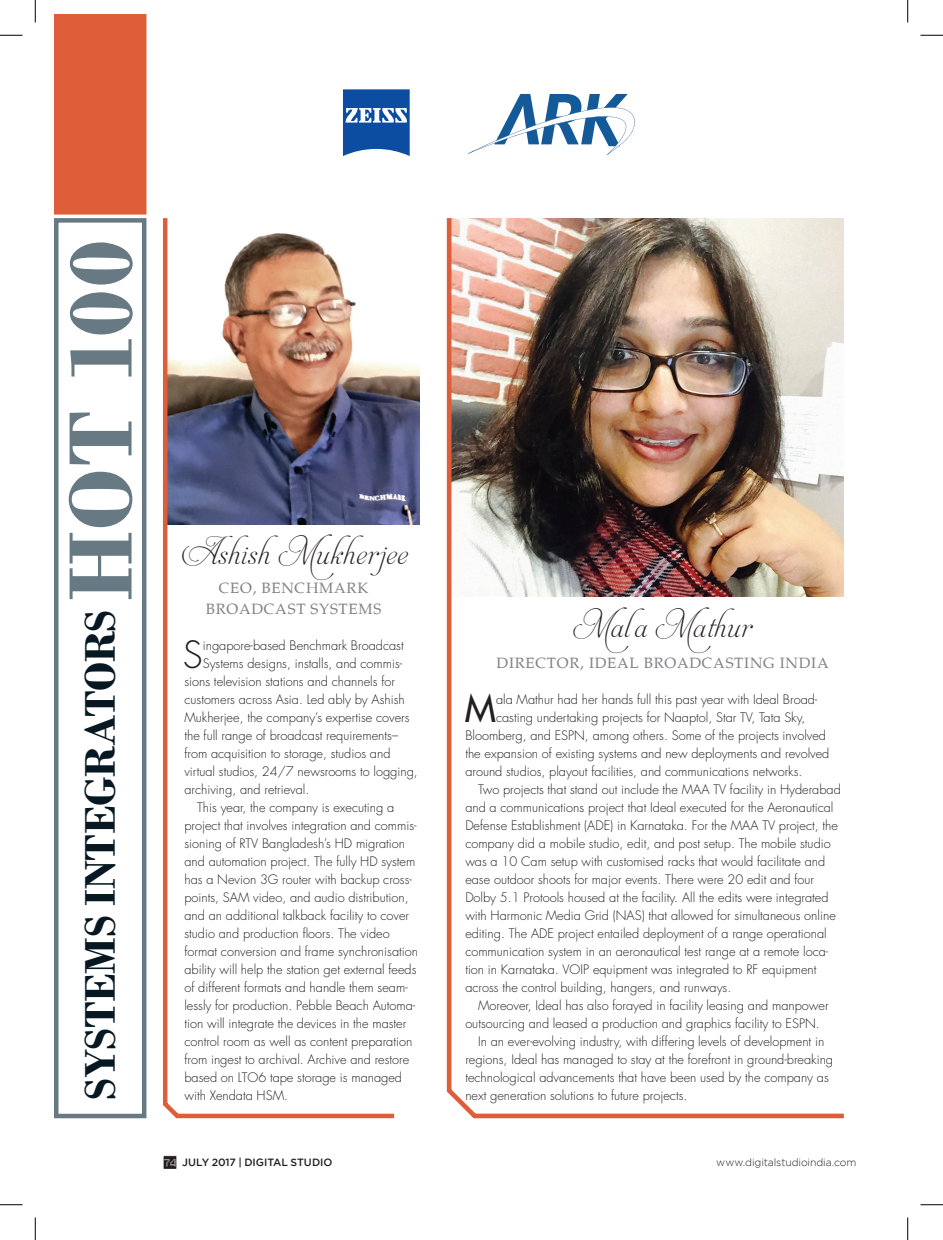
<style>
.page{position:relative;width:943px;height:1240px;background:#fff}
.page>*{position:absolute;margin:0;border:0;box-sizing:border-box;transform-origin:0 0}
.t1{font:700 94.5px "Bodoni";letter-spacing:.015em;color:#677982}
.t2{font:700 45px "Bodoni";letter-spacing:-.01em;color:#071822}
.DS_Person_Name{font:36.6px "Futura";color:#231f20}
.DS_Person_Name-2{font:300 36.6px "Futura";color:#231f20}
.DS_Person_Name-3{font:24px "Aphrodite Slim Text";letter-spacing:.03em;color:#231f20}
.DS_Person_Name-4{font:15px/21px "Palatino";letter-spacing:.05em;color:#808285;text-align:center}
.DS_Person_Name-5{font:300 12.75px/18px "Futura";color:#231f20}
.t3{font:300 10.5px "Gotham";letter-spacing:-.015em;color:#231f20}
.t4{font:500 10.5px "Gotham";letter-spacing:-.005em;color:#231f20}
.s1{font-family:"Mono Reg";font-weight:400;font-size:12px;color:#fff}
</style>
<div class="page">
<div style="left:163px;top:1155px;width:14px;height:14px;background:#231f20"></div>
<div style="left:54px;top:218px;width:92px;height:900px;border:4px solid #677982"></div>
<div style="left:54px;top:14px;width:92px;height:201px;background:#dd5e39"></div>
<svg style="left:343px;top:89px;width:66px;height:67px"></svg>
<svg style="left:467px;top:94px;width:167px;height:61px"></svg>
<img style="left:398px;top:365px;width:21px;height:159px">
<img style="left:446px;top:218px;width:398px;height:901px">
<svg style="left:163px;top:218px;width:235px;height:901px"></svg>
<svg style="left:0;top:35px;width:22px;height:1px"></svg>
<svg style="left:920px;top:35px;width:22px;height:1px"></svg>
<svg style="left:0;top:1204px;width:22px;height:1px"></svg>
<svg style="left:920px;top:1204px;width:22px;height:1px"></svg>
<svg style="left:35px;top:0;width:1px;height:22px"></svg>
<svg style="left:35px;top:1217px;width:1px;height:23px"></svg>
<svg style="left:907px;top:0;width:1px;height:22px"></svg>
<svg style="left:907px;top:1217px;width:1px;height:23px"></svg>
<h1 class="t1" style="left:45px;top:602px;width:363px;rotate:-90deg">HOT 100</h1>
<h2 class="t2" style="left:74px;top:1100px;width:492px;rotate:-90deg">SYSTEMS INTEGRATORS</h2>
<p class="DS_Person_Name-3" style="left:180px;top:541px;width:228px">Ashish Mukherjee</p>
<p class="DS_Person_Name-4" style="left:206px;top:578px;width:177px">CEO, BENCHMARK<br>BROADCAST SYSTEMS</p>
<p class="DS_Person_Name-2" style="left:183px;top:633px;width:21px">S</p>
<p class="DS_Person_Name-5" style="left:203px;top:637px;width:202px">ingapore-based Benchmark Broadcast</p>
<p class="DS_Person_Name-5" style="left:203px;top:655px;width:201px">Systems designs, installs, and commis-</p>
<p class="DS_Person_Name-5" style="left:184px;top:673px;width:212px">sions television stations and channels for</p>
<p class="DS_Person_Name-5" style="left:184px;top:691px;width:222px">customers across Asia. Led ably by Ashish</p>
<p class="DS_Person_Name-5" style="left:184px;top:709px;width:226px">Mukherjee, the company’s expertise covers</p>
<p class="DS_Person_Name-5" style="left:184px;top:727px;width:215px">the full range of broadcast requirements–</p>
<p class="DS_Person_Name-5" style="left:184px;top:745px;width:207px">from acquisition to storage, studios and</p>
<p class="DS_Person_Name-5" style="left:184px;top:763px;width:235px">virtual studios, 24/7 newsrooms to logging,</p>
<p class="DS_Person_Name-5" style="left:184px;top:781px;width:126px">archiving, and retrieval.</p>
<p class="DS_Person_Name-5" style="left:184px;top:799px;width:235px;text-indent:13px">This year, the company is executing a project that involves integration and commis&shy;sioning of RTV Bangladesh’s HD migration and automation project. The fully HD system has a Nevion 3G router with backup cross&shy;points, SAM video, and audio distribution, and an additional talkback facility to cover studio and production floors. The video format conversion and frame synchronisation ability will help the station get external feeds of different formats and handle them seam&shy;lessly for production. Pebble Beach Automa&shy;tion will integrate the devices in the master control room as well as content preparation from ingest to archival. Archive and restore based on LTO6 tape storage is managed with Xendata HSM.</p>
<p class="DS_Person_Name-3" style="left:573px;top:614px;width:181px">Mala Mathur</p>
<p class="DS_Person_Name-4" style="left:496px;top:653px;width:333px">DIRECTOR, IDEAL BROADCASTING INDIA</p>
<p class="DS_Person_Name" style="left:464px;top:686px;width:33px">M</p>
<p class="DS_Person_Name-5" style="left:496px;top:691px;width:323px">ala Mathur had her hands full this past year with Ideal Broad-</p>
<p class="DS_Person_Name-5" style="left:496px;top:709px;width:311px">casting undertaking projects for Naaptol, Star TV, Tata Sky,</p>
<p class="DS_Person_Name-5" style="left:465px;top:727px;width:362px">Bloomberg, and ESPN, among others. Some of the projects involved</p>
<p class="DS_Person_Name-5" style="left:465px;top:745px;width:365px">the expansion of existing systems and new deployments and revolved</p>
<p class="DS_Person_Name-5" style="left:465px;top:763px;width:338px">around studios, playout facilities, and communications networks.</p>
<p class="DS_Person_Name-5" style="left:465px;top:781px;width:377px;text-indent:13px">Two projects that stand out include the MAA TV facility in Hyderabad and a communications project that Ideal executed for the Aeronautical Defense Establishment (ADE) in Karnataka. For the MAA TV project, the company did a mobile studio, edit, and post setup. The mobile studio was a 10 Cam setup with customised racks that would facilitate and ease outdoor shoots for major events. There were 20 edit and four Dolby 5.1 Protools housed at the facility. All the edits were integrated with Harmonic Media Grid (NAS) that allowed for simultaneous online editing. The ADE project entailed deployment of a range operational communication system in an aeronautical test range at a remote loca&shy;tion in Karnataka. VOIP equipment was integrated to RF equipment across the control building, hangers, and runways.</p>
<p class="DS_Person_Name-5" style="left:465px;top:997px;width:364px;text-indent:13px">Moreover, Ideal has also forayed in facility leasing and manpower outsourcing and leased a production and graphics facility to ESPN.</p>
<p class="DS_Person_Name-5" style="left:465px;top:1033px;width:369px;text-indent:13px">In an ever-evolving industry, with differing levels of development in regions, Ideal has managed to stay at the forefront in ground-breaking technological advancements that have been used by the company as next generation solutions to future projects.</p>
<p class="t4" style="left:164px;top:1156px;width:170px"><span class="s1">74</span> JULY 2017 | DIGITAL STUDIO</p>
<p class="t3" style="left:716px;top:1157px;width:142px">www.digitalstudioindia.com</p>
</div>
